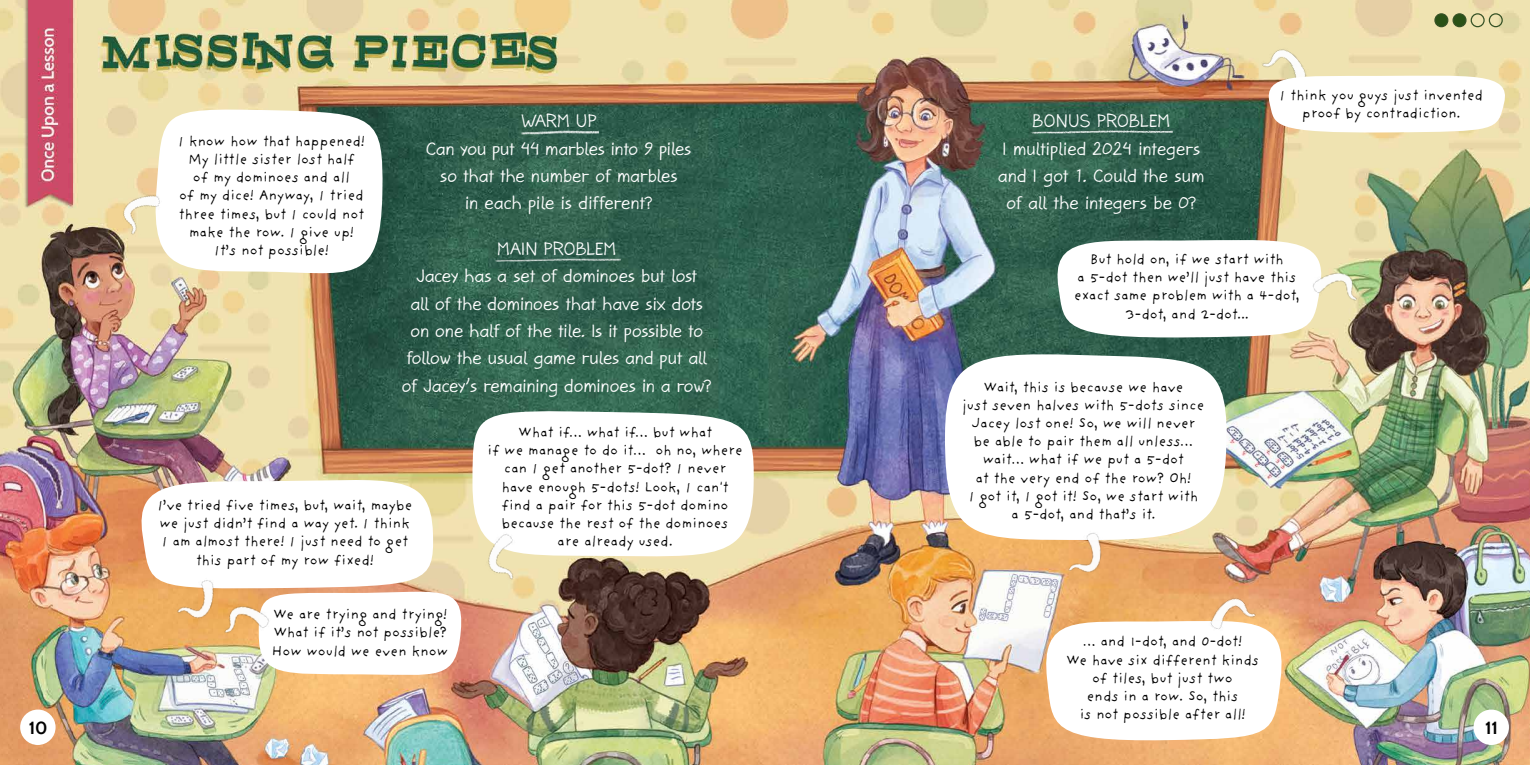
<style>
.page{position:relative;width:1530px;height:765px;background:#fff}
.page>*{position:absolute;margin:0;border:0;box-sizing:border-box;transform-origin:0 0}
.t1{font:700 17.5px "Cabin";color:#000}
.t2{font:15px/18.2px "Providence Sans Pro";letter-spacing:-.025em;color:#000101;text-align:center}
.t3{font:15px/27.4px "Jann Script";color:#fff;text-align:center}
.s1{font-family:"Providence Pro"}
</style>
<div class="page">
<img style="left:0;top:0;width:1530px;height:765px">
<div style="left:20px;top:710px;width:36px;height:35px;background:#fff;border-radius:50%"></div>
<svg style="left:150px;top:108px;width:234px;height:181px"></svg>
<div style="left:1474px;top:710px;width:35px;height:35px;background:#fff;border-radius:50%"></div>
<svg style="left:472px;top:406px;width:283px;height:157px"></svg>
<svg style="left:134px;top:469px;width:331px;height:213px"></svg>
<svg style="left:944px;top:352px;width:284px;height:193px"></svg>
<svg style="left:1040px;top:613px;width:248px;height:129px"></svg>
<svg style="left:1050px;top:233px;width:279px;height:106px"></svg>
<div style="left:1435px;top:14px;width:13px;height:13px;background:#2a5217;border-radius:50%"></div>
<div style="left:1434px;top:13px;width:14px;height:14px;border:1px solid #355125;border-radius:50%"></div>
<div style="left:1453px;top:14px;width:13px;height:13px;background:#2a5217;border-radius:50%"></div>
<div style="left:1453px;top:13px;width:14px;height:14px;border:1px solid #355125;border-radius:50%"></div>
<div style="left:1471px;top:13px;width:14px;height:14px;border:1px solid #355125;border-radius:50%"></div>
<div style="left:1489px;top:13px;width:14px;height:14px;border:1px solid #355125;border-radius:50%"></div>
<img style="left:1252px;top:32px;width:63px;height:62px">
<img style="left:1062px;top:523px;width:46px;height:60px">
<img style="left:1198px;top:587px;width:65px;height:63px">
<img style="left:169px;top:566px;width:55px;height:64px">
<img style="left:105px;top:185px;width:71px;height:60px">
<img style="left:1309px;top:263px;width:60px;height:49px">
<svg style="left:1262px;top:72px;width:250px;height:61px"></svg>
<img style="left:211px;top:595px;width:63px;height:55px">
<img style="left:481px;top:523px;width:54px;height:63px">
<img style="left:1031px;top:130px;width:141px;height:4px">
<img style="left:521px;top:131px;width:78px;height:3px">
<img style="left:495px;top:259px;width:126px;height:3px">
<p class="t2" style="left:1279px;top:86px;width:206px">I think you guys just invented proof by contradiction.</p>
<p class="t3" style="left:426px;top:107px;width:267px">WARM UP<br>Can you put 44 marbles into 9 piles so that the number of marbles<br>in each pile is different?</p>
<p class="t3" style="left:998px;top:107px;width:208px">BONUS PROBLEM<br>I multiplied 2024 integers and I got 1. Could the sum of all the integers be 0?</p>
<p class="t3" style="left:402px;top:235px;width:312px">MAIN PROBLEM<br>Jacey has a set of dominoes but lost<br>all of the dominoes that have six dots on one half of the tile. Is it possible to follow the usual game rules and put all of Jacey’s remaining dominoes in a row?</p>
<p class="t2" style="left:178px;top:131px;width:189px">I know how that happened!<br>My little sister lost half<br>of my dominoes and all<br>of my dice! Anyway, I tried three times, but I could not make the row. I give up!<br>It’s not possible!</p>
<p class="t2" style="left:1074px;top:250px;width:228px">But hold on, if we start with<br>a 5-dot then we’ll just have this exact same problem with a 4-dot,<br>3-dot, and 2-dot...</p>
<p class="t2" style="left:962px;top:377px;width:244px">Wait, this is because we have<br>just seven halves with 5-dots since<br>Jacey lost one! So, we will never be able to pair them all unless… wait… what if we put a 5-dot<br>at the very end of the row? Oh!<br>I got it, I got it! So, we start with<br>a 5-dot, and that’s it.</p>
<p class="t2" style="left:487px;top:423px;width:257px">What if… what if… but what<br>if we manage to do it… oh no, where can I get another 5-dot? I never have enough 5-dots! Look, I can't find a pair for this 5-dot domino because the rest of the dominoes<br>are already used.</p>
<p class="t2" style="left:157px;top:496px;width:257px">I’ve tried five times, but, wait, maybe we just didn’t find a way yet. I think I am almost there! I just need to get this part of my row fixed!</p>
<p class="t2" style="left:272px;top:605px;width:178px;text-align:justify">We are trying and trying!<br>What if it’s not possible?<br>How would we even know</p>
<p class="t2" style="left:1066px;top:632px;width:195px">… and 1-dot, and <span class="s1">0</span>-dot!<br>We have six different kinds of tiles, but just two<br>ends in a row. So, this<br>is not possible after all!</p>
<p class="t1" style="left:29px;top:714px;width:20px">10</p>
<p class="t1" style="left:1485px;top:714px;width:14px">11</p>
</div>
